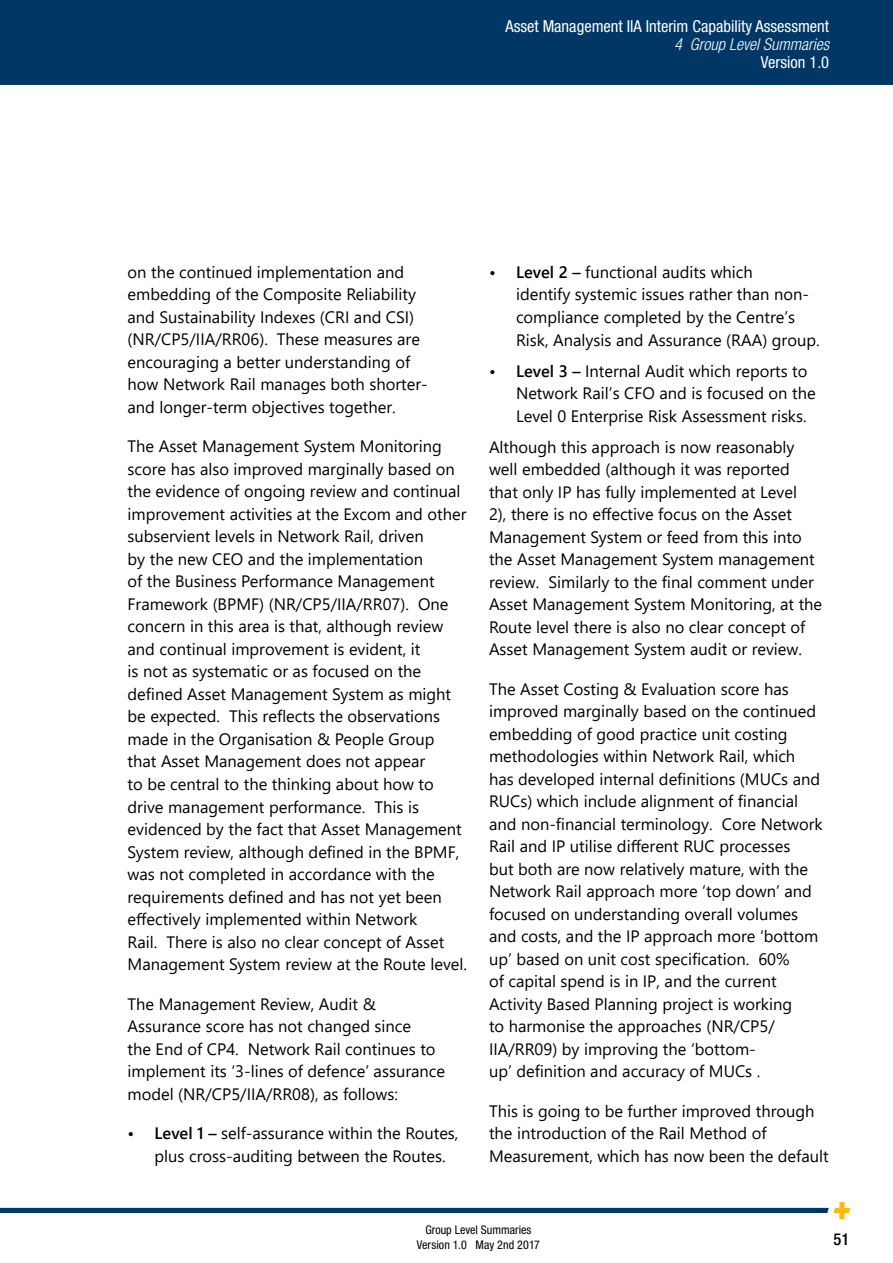
<style>
.page{position:relative;width:893px;height:1263px;background:#fff}
.page>*{position:absolute;margin:0;border:0;box-sizing:border-box;transform-origin:0 0}
.t1{font:16.5px/22.5px "Segoe UI";color:#000}
.t2{font:condensed 16.5px "Helvetica Neue";color:#fff}
.t3{font:italic 300 condensed 16.5px "Helvetica Neue";color:#fff}
.t4{font:500 condensed 16.5px "Helvetica Neue";color:#000}
.t5{font:condensed 12px/15px "Helvetica Neue";color:#000;text-align:center}
.s1{font-weight:600}
</style>
<div class="page">
<div style="left:0;top:0;width:893px;height:85px;background:#003764"></div>
<svg style="left:0;top:1202px;width:850px;height:17px"></svg>
<p class="t2" style="left:505px;top:16px;width:325px">Asset Management IIA Interim Capability Assessment</p>
<p class="t3" style="left:674px;top:34px;width:157px">4 Group Level Summaries</p>
<p class="t2" style="left:761px;top:52px;width:70px">Version 1.0</p>
<p class="t1" style="left:128px;top:260px;width:302px">on the continued implementation and embedding of the Composite Reliability and Sustainability Indexes (CRI and CSI) (NR/CP5/IIA/RR06). These measures are encouraging a better understanding of how Network Rail manages both shorter&shy;and longer-term objectives together.</p>
<p class="t1" style="left:128px;top:435px;width:341px">The Asset Management System Monitoring score has also improved marginally based on the evidence of ongoing review and continual improvement activities at the Excom and other subservient levels in Network Rail, driven<br>by the new CEO and the implementation<br>of the Business Performance Management Framework (BPMF) (NR/CP5/IIA/RR07). One concern in this area is that, although review and continual improvement is evident, it<br>is not as systematic or as focused on the defined Asset Management System as might be expected. This reflects the observations made in the Organisation &amp; People Group that Asset Management does not appear<br>to be central to the thinking about how to drive management performance. This is evidenced by the fact that Asset Management System review, although defined in the BPMF, was not completed in accordance with the requirements defined and has not yet been effectively implemented within Network<br>Rail. There is also no clear concept of Asset Management System review at the Route level.</p>
<p class="t1" style="left:128px;top:992px;width:319px">The Management Review, Audit &amp; Assurance score has not changed since<br>the End of CP4. Network Rail continues to implement its ‘3-lines of defence’ assurance model (NR/CP5/IIA/RR08), as follows:</p>
<p class="t1" style="left:155px;top:1122px;width:305px;text-indent:-27px"><span class="s1">• Level 1 –</span> self-assurance within the Routes, plus cross-auditing between the Routes.</p>
<p class="t1" style="left:516px;top:261px;width:305px;text-indent:-27px"><span class="s1">• Level 2 –</span> functional audits which<br>identify systemic issues rather than non&shy;compliance completed by the Centre’s Risk, Analysis and Assurance (RAA) group.</p>
<p class="t1" style="left:516px;top:359px;width:301px;text-indent:-27px"><span class="s1">• Level 3 –</span> Internal Audit which reports to<br>Network Rail’s CFO and is focused on the<br>Level 0 Enterprise Risk Assessment risks.</p>
<p class="t1" style="left:489px;top:435px;width:335px">Although this approach is now reasonably well embedded (although it was reported that only IP has fully implemented at Level<br>2), there is no effective focus on the Asset Management System or feed from this into the Asset Management System management review. Similarly to the final comment under Asset Management System Monitoring, at the Route level there is also no clear concept of Asset Management System audit or review.</p>
<p class="t1" style="left:489px;top:677px;width:335px">The Asset Costing &amp; Evaluation score has improved marginally based on the continued embedding of good practice unit costing methodologies within Network Rail, which has developed internal definitions (MUCs and RUCs) which include alignment of financial and non-financial terminology. Core Network Rail and IP utilise different RUC processes<br>but both are now relatively mature, with the Network Rail approach more ‘top down’ and focused on understanding overall volumes and costs, and the IP approach more ‘bottom up’ based on unit cost specification. 60%<br>of capital spend is in IP, and the current Activity Based Planning project is working<br>to harmonise the approaches (NR/CP5/ IIA/RR09) by improving the ‘bottom-<br>up’ definition and accuracy of MUCs .</p>
<p class="t1" style="left:489px;top:1099px;width:341px">This is going to be further improved through the introduction of the Rail Method of<br>Measurement, which has now been the default</p>
<p class="t5" style="left:417px;top:1222px;width:125px">Group Level Summaries<br>Version 1.0 May 2nd 2017</p>
<p class="t4" style="left:833px;top:1229px;width:17px">51</p>
</div>
